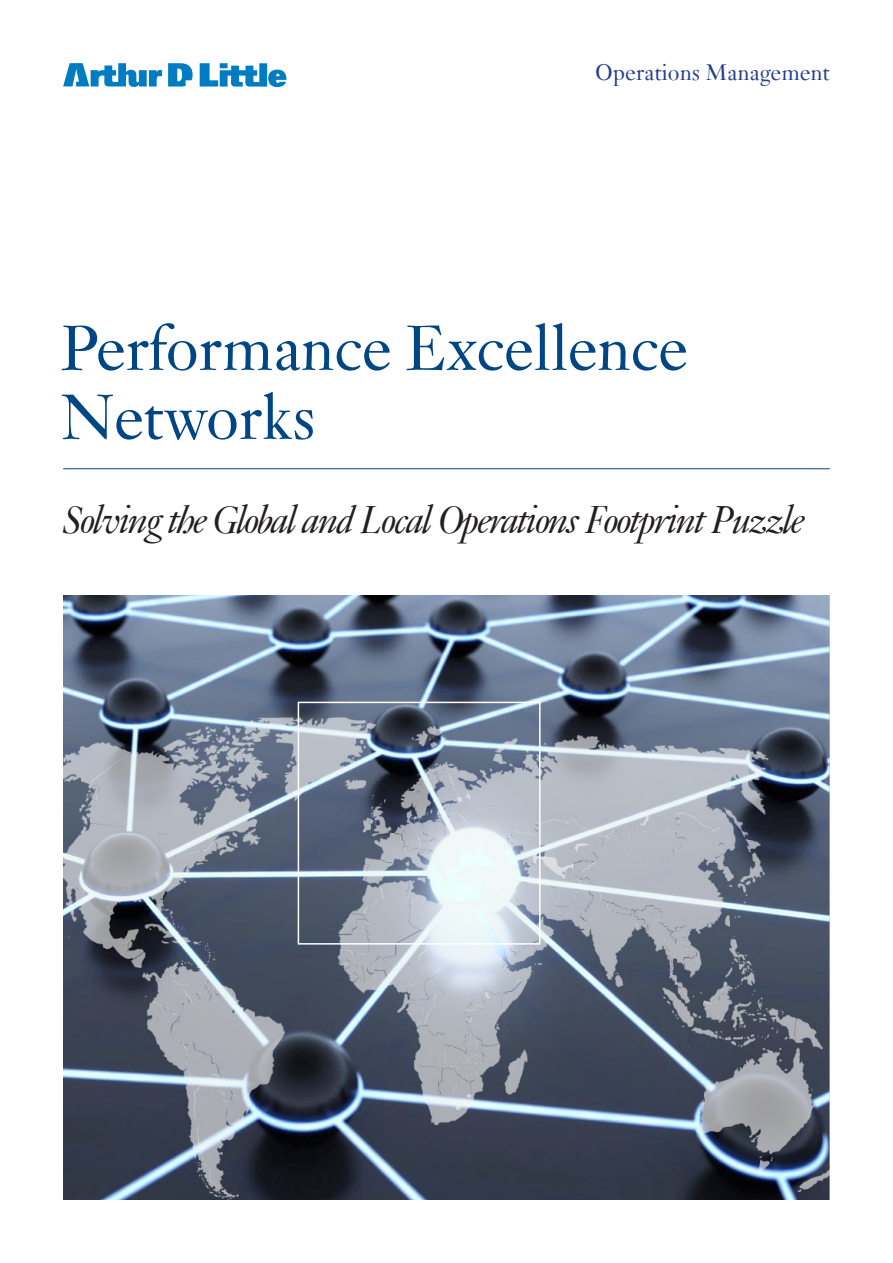
<style>
.page{position:relative;width:893px;height:1263px;background:#fff}
.page>*{position:absolute;margin:0;border:0;box-sizing:border-box;transform-origin:0 0}
.Title_Cover{font:67.5px/69px "Janson";letter-spacing:-.015em;color:#004684}
.Subtitle_Cover{font:italic 42px "Janson";letter-spacing:-.045em;color:#231f20}
.Industry{font:24px "Janson";letter-spacing:-.005em;color:#253f8e}
</style>
<div class="page">
<svg style="left:63px;top:63px;width:99px;height:24px"></svg>
<svg style="left:168px;top:63px;width:25px;height:24px"></svg>
<svg style="left:200px;top:63px;width:86px;height:24px"></svg>
<hr style="left:63px;top:468px;width:767px;height:1px;background:#004684">
<img style="left:63px;top:595px;width:767px;height:605px">
<div style="left:298px;top:702px;width:243px;height:242px;border:2px solid #fff"></div>
<p class="Industry" style="left:595px;top:58px;width:236px">Operations Management</p>
<p class="Title_Cover" style="left:61px;top:313px;width:629px">Performance Excellence<br>Networks</p>
<p class="Subtitle_Cover" style="left:60px;top:494px;width:744px">Solving the Global and Local Operations Footprint Puzzle</p>
</div>
